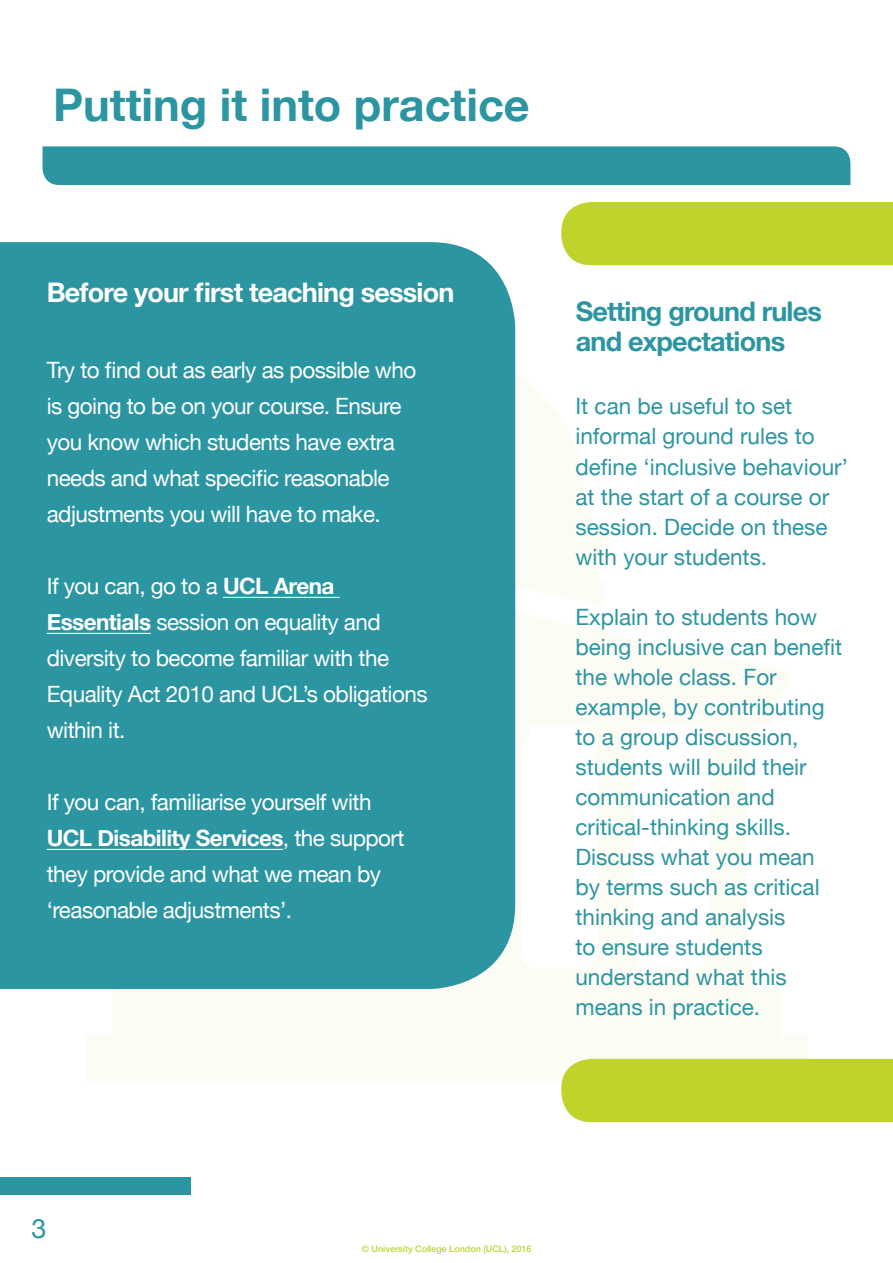
<style>
.page{position:relative;width:893px;height:1263px;background:#fff}
.page>*{position:absolute;margin:0;border:0;box-sizing:border-box;transform-origin:0 0}
.t1{font:700 45px "Helvetica Neue";color:#2c95a2}
.t2{font:700 27px/30px "Helvetica Neue";letter-spacing:-.03em;color:#2c95a2}
.t3{font:700 27px "Helvetica Neue";letter-spacing:-.03em;color:#fff}
.t4{font:27px "Helvetica Neue";color:#2c95a2}
.t5{font:22.5px/30px "Helvetica Neue";color:#2c95a2}
.t6{font:22.5px/36px "Helvetica Neue";letter-spacing:-.025em;color:#fff}
.t7{font:500 9px "Helvetica Neue";color:#c0d32b}
.s1{font-weight:700}
</style>
<div class="page">
<svg style="left:515px;top:725px;width:1px;height:186px"></svg>
<div style="left:112px;top:989px;width:696px;height:70px;background:#fcfcf5"></div>
<div style="left:0;top:1177px;width:190px;height:17px;background:#2c95a2"></div>
<div style="left:43px;top:146px;width:807px;height:39px;background:#2c95a2"></div>
<div style="left:0;top:242px;width:515px;height:747px;background:#2c95a2"></div>
<hr style="left:223px;top:597px;width:117px;height:1px;background:#fff">
<hr style="left:47px;top:633px;width:104px;height:1px;background:#fff">
<hr style="left:47px;top:849px;width:236px;height:1px;background:#fff">
<div style="left:561px;top:202px;width:332px;height:63px;background:#c0d32b"></div>
<div style="left:561px;top:1059px;width:332px;height:63px;background:#c0d32b"></div>
<p class="t1" style="left:53px;top:70px;width:478px">Putting it into practice</p>
<p class="t3" style="left:47px;top:272px;width:409px">Before your first teaching session</p>
<p class="t6" style="left:47px;top:354px;width:371px">Try to find out as early as possible who is going to be on your course. Ensure you know which students have extra needs and what specific reasonable adjustments you will have to make.</p>
<p class="t6" style="left:47px;top:570px;width:382px">If you can, go to a <span class="s1">UCL Arena<br>Essentials</span> session on equality and diversity to become familiar with the<br>Equality Act 2010 and UCL’s obligations within it.</p>
<p class="t6" style="left:47px;top:786px;width:359px">If you can, familiarise yourself with <span class="s1">UCL Disability Services</span>, the support they provide and what we mean by ‘reasonable adjustments’.</p>
<p class="t2" style="left:576px;top:297px;width:248px">Setting ground rules and expectations</p>
<p class="t5" style="left:575px;top:393px;width:274px">It can be useful to set informal ground rules to define ‘inclusive behaviour’ at the start of a course or session. Decide on these with your students.</p>
<p class="t5" style="left:575px;top:603px;width:268px">Explain to students how being inclusive can benefit the whole class. For example, by contributing to a group discussion, students will build their communication and critical-thinking skills.<br>Discuss what you mean by terms such as critical thinking and analysis<br>to ensure students understand what this means in practice.</p>
<p class="t4" style="left:31px;top:1208px;width:17px">3</p>
<p class="t7" style="left:362px;top:1241px;width:171px">© University College London (UCL), 2016</p>
</div>
